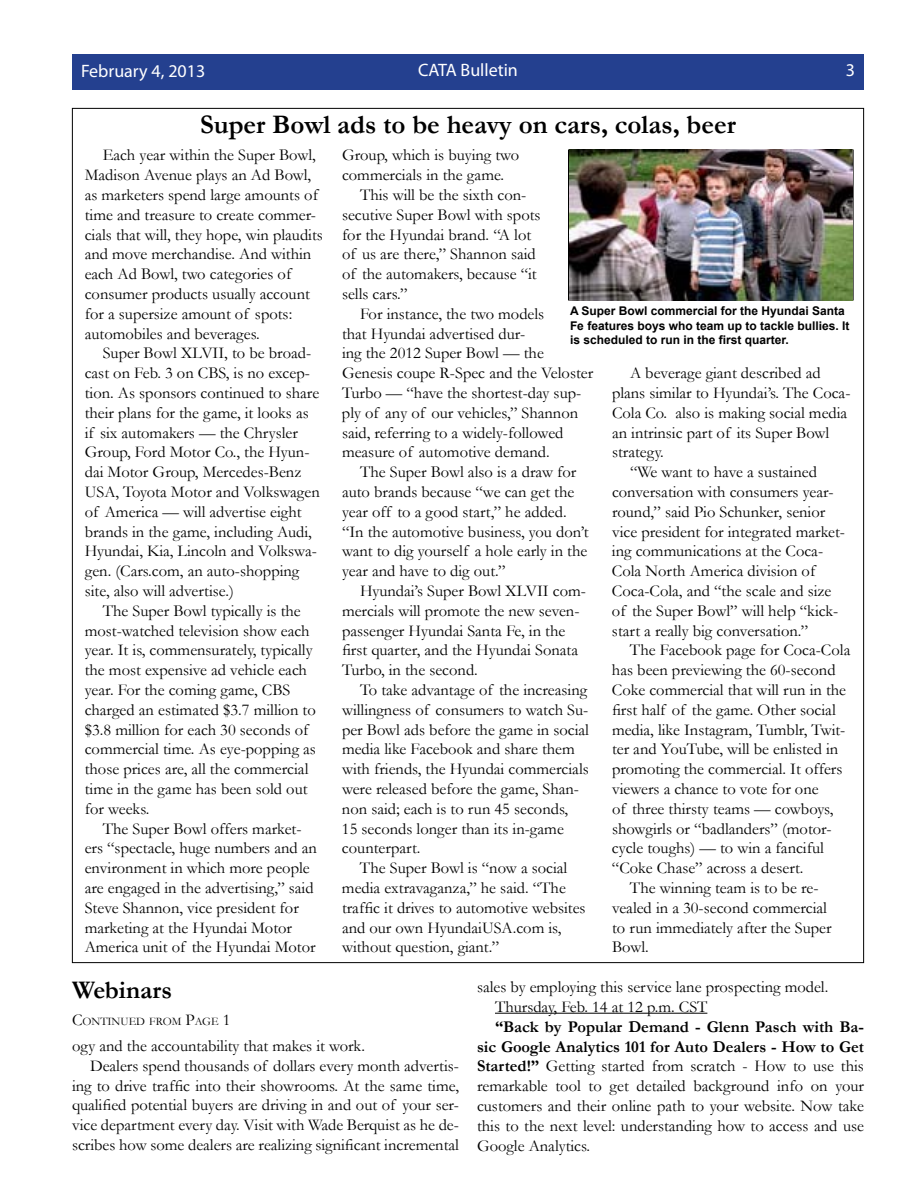
<style>
.page{position:relative;width:918px;height:1188px;background:#fff}
.page>*{position:absolute;margin:0;border:0;box-sizing:border-box;transform-origin:0 0}
.t1{font:700 27px "Garamond";color:#000}
.t2{font:700 25.5px "Garamond";color:#000}
.t3{font:18px "Myriad Pro";color:#fff}
.t4{font:16.5px/19.8px "Garamond";color:#000}
.t5{font:700 12px/14.4px "Arial";color:#000}
.t6{font:11.55px "Garamond";color:#000}
.s1{font-weight:700}
.s2{font-size:16.5px}
</style>
<div class="page">
<div style="left:72px;top:54px;width:792px;height:36px;background:#24408f"></div>
<img style="left:569px;top:150px;width:284px;height:150px">
<hr style="left:495px;top:1013px;width:212px;height:1px;background:#000">
<p class="t3" style="left:81px;top:59px;width:126px">February 4, 2013</p>
<p class="t3" style="left:418px;top:58px;width:101px">CATA Bulletin</p>
<p class="t3" style="left:846px;top:58px;width:11px">3</p>
<h1 class="t1" style="left:200px;top:106px;width:538px">Super Bowl ads to be heavy on cars, colas, beer</h1>
<p class="t4" style="left:342px;top:145px;width:179px">Group, which is buying two</p>
<p class="t4" style="left:342px;top:165px;width:164px">commercials in the game.</p>
<p class="t4" style="left:360px;top:185px;width:168px">This will be the sixth con-</p>
<p class="t4" style="left:342px;top:204px;width:200px">secutive Super Bowl with spots</p>
<p class="t4" style="left:342px;top:224px;width:191px">for the Hyundai brand. “A lot</p>
<p class="t4" style="left:342px;top:244px;width:195px">of us are there,” Shannon said</p>
<p class="t4" style="left:342px;top:264px;width:196px">of the automakers, because “it</p>
<p class="t4" style="left:342px;top:284px;width:67px">sells cars.”</p>
<p class="t4" style="left:360px;top:303px;width:186px">For instance, the two models</p>
<p class="t4" style="left:342px;top:323px;width:185px">that Hyundai advertised dur-</p>
<p class="t4" style="left:342px;top:343px;width:203px">ing the 2012 Super Bowl — the</p>
<p class="t4" style="left:342px;top:363px;width:253px">Genesis coupe R-Spec and the Veloster</p>
<p class="t4" style="left:342px;top:383px;width:241px">Turbo — “have the shortest-day sup-</p>
<p class="t4" style="left:342px;top:402px;width:238px">ply of any of our vehicles,” Shannon</p>
<p class="t4" style="left:342px;top:422px;width:223px">said, referring to a widely-followed</p>
<p class="t4" style="left:342px;top:442px;width:209px">measure of automotive demand.</p>
<p class="t4" style="left:360px;top:462px;width:218px">The Super Bowl also is a draw for</p>
<p class="t4" style="left:342px;top:482px;width:234px">auto brands because “we can get the</p>
<p class="t4" style="left:342px;top:501px;width:226px">year off to a good start,” he added.</p>
<p class="t4" style="left:342px;top:521px;width:248px">“In the automotive business, you don’t</p>
<p class="t4" style="left:342px;top:541px;width:247px">want to dig yourself a hole early in the</p>
<p class="t4" style="left:342px;top:561px;width:165px">year and have to dig out.”</p>
<p class="t4" style="left:360px;top:581px;width:228px">Hyundai’s Super Bowl XLVII com-</p>
<p class="t4" style="left:342px;top:600px;width:239px">mercials will promote the new seven-</p>
<p class="t4" style="left:342px;top:620px;width:225px">passenger Hyundai Santa Fe, in the</p>
<p class="t4" style="left:342px;top:640px;width:238px">first quarter, and the Hyundai Sonata</p>
<p class="t4" style="left:342px;top:660px;width:137px">Turbo, in the second.</p>
<p class="t4" style="left:360px;top:680px;width:229px">To take advantage of the increasing</p>
<p class="t4" style="left:342px;top:699px;width:248px">willingness of consumers to watch Su-</p>
<p class="t4" style="left:342px;top:719px;width:249px">per Bowl ads before the game in social</p>
<p class="t4" style="left:342px;top:739px;width:234px">media like Facebook and share them</p>
<p class="t4" style="left:342px;top:759px;width:248px">with friends, the Hyundai commercials</p>
<p class="t4" style="left:342px;top:779px;width:239px">were released before the game, Shan-</p>
<p class="t4" style="left:342px;top:798px;width:228px">non said; each is to run 45 seconds,</p>
<p class="t4" style="left:342px;top:818px;width:223px">15 seconds longer than its in-game</p>
<p class="t4" style="left:342px;top:838px;width:80px">counterpart.</p>
<p class="t4" style="left:360px;top:858px;width:209px">The Super Bowl is “now a social</p>
<p class="t4" style="left:342px;top:878px;width:225px">media extravaganza,” he said. “The</p>
<p class="t4" style="left:342px;top:897px;width:245px">traffic it drives to automotive websites</p>
<p class="t4" style="left:342px;top:917px;width:221px">and our own HyundaiUSA.com is,</p>
<p class="t4" style="left:342px;top:937px;width:159px">without question, giant.”</p>
<p class="t4" style="left:85px;top:145px;width:240px;text-indent:18px">Each year within the Super Bowl, Madison Avenue plays an Ad Bowl, as marketers spend large amounts of time and treasure to create commer&shy;cials that will, they hope, win plaudits and move merchandise. And within each Ad Bowl, two categories of consumer products usually account for a supersize amount of spots: automobiles and beverages.</p>
<p class="t4" style="left:85px;top:343px;width:237px;text-indent:18px">Super Bowl XLVII, to be broad&shy;cast on Feb. 3 on CBS, is no excep&shy;tion. As sponsors continued to share their plans for the game, it looks as if six automakers — the Chrysler<br>Group, Ford Motor Co., the Hyun&shy;dai Motor Group, Mercedes-Benz<br>USA, Toyota Motor and Volkswagen of America — will advertise eight brands in the game, including Audi,<br>Hyundai, Kia, Lincoln and Volkswa&shy;gen. (Cars.com, an auto-shopping site, also will advertise.)</p>
<p class="t4" style="left:85px;top:600px;width:233px;text-indent:18px">The Super Bowl typically is the most-watched television show each year. It is, commensurately, typically the most expensive ad vehicle each year. For the coming game, CBS charged an estimated $3.7 million to $3.8 million for each 30 seconds of commercial time. As eye-popping as those prices are, all the commercial time in the game has been sold out for weeks.</p>
<p class="t4" style="left:85px;top:818px;width:234px;text-indent:18px">The Super Bowl offers market&shy;ers “spectacle, huge numbers and an environment in which more people are engaged in the advertising,” said Steve Shannon, vice president for marketing at the Hyundai Motor America unit of the Hyundai Motor</p>
<p class="t5" style="left:570px;top:304px;width:281px">A Super Bowl commercial for the Hyundai Santa<br>Fe features boys who team up to tackle bullies. It is scheduled to run in the first quarter.</p>
<p class="t4" style="left:630px;top:363px;width:192px">A beverage giant described ad</p>
<p class="t4" style="left:612px;top:383px;width:240px">plans similar to Hyundai’s. The Coca-</p>
<p class="t4" style="left:612px;top:402px;width:237px">Cola Co. also is making social media</p>
<p class="t4" style="left:612px;top:422px;width:219px">an intrinsic part of its Super Bowl</p>
<p class="t4" style="left:612px;top:442px;width:53px">strategy.</p>
<p class="t4" style="left:630px;top:462px;width:188px">“We want to have a sustained</p>
<p class="t4" style="left:612px;top:482px;width:223px">conversation with consumers year-</p>
<p class="t4" style="left:612px;top:501px;width:215px">round,” said Pio Schunker, senior</p>
<p class="t4" style="left:612px;top:521px;width:235px">vice president for integrated market-</p>
<p class="t4" style="left:612px;top:541px;width:213px">ing communications at the Coca-</p>
<p class="t4" style="left:612px;top:561px;width:205px">Cola North America division of</p>
<p class="t4" style="left:612px;top:581px;width:221px">Coca-Cola, and “the scale and size</p>
<p class="t4" style="left:612px;top:600px;width:228px">of the Super Bowl” will help “kick-</p>
<p class="t4" style="left:612px;top:620px;width:198px">start a really big conversation.”</p>
<p class="t4" style="left:630px;top:640px;width:222px">The Facebook page for Coca-Cola</p>
<p class="t4" style="left:612px;top:660px;width:225px">has been previewing the 60-second</p>
<p class="t4" style="left:612px;top:680px;width:236px">Coke commercial that will run in the</p>
<p class="t4" style="left:612px;top:699px;width:225px">first half of the game. Other social</p>
<p class="t4" style="left:612px;top:719px;width:235px">media, like Instagram, Tumblr, Twit-</p>
<p class="t4" style="left:612px;top:739px;width:228px">ter and YouTube, will be enlisted in</p>
<p class="t4" style="left:612px;top:759px;width:232px">promoting the commercial. It offers</p>
<p class="t4" style="left:612px;top:779px;width:208px">viewers a chance to vote for one</p>
<p class="t4" style="left:612px;top:798px;width:223px">of three thirsty teams — cowboys,</p>
<p class="t4" style="left:612px;top:818px;width:221px">showgirls or “badlanders” (motor-</p>
<p class="t4" style="left:612px;top:838px;width:213px">cycle toughs) — to win a fanciful</p>
<p class="t4" style="left:612px;top:858px;width:193px">“Coke Chase” across a desert.</p>
<p class="t4" style="left:630px;top:878px;width:190px">The winning team is to be re-</p>
<p class="t4" style="left:612px;top:897px;width:217px">vealed in a 30-second commercial</p>
<p class="t4" style="left:612px;top:917px;width:221px">to run immediately after the Super</p>
<p class="t4" style="left:612px;top:937px;width:38px">Bowl.</p>
<p class="t4" style="left:495px;top:977px;width:335px;text-indent:-18px">sales by employing this service lane prospecting model.<br>Thursday, Feb. 14 at 12 p.m. CST</p>
<p class="t4" style="left:477px;top:1016px;width:389px;text-align:justify;text-indent:18px"><span class="s1">“Back by Popular Demand - Glenn Pasch with Ba&shy;sic Google Analytics 101 for Auto Dealers - How to Get Started!”</span> Getting started from scratch - How to use this remarkable tool to get detailed background info on your customers and their online path to your website. Now take this to the next level: understanding how to access and use Google Analytics.</p>
<h2 class="t2" style="left:72px;top:973px;width:102px">Webinars</h2>
<p class="t6" style="left:72px;top:1013px;width:160px"><span class="s2">C</span>ontinued from <span class="s2">P</span>age <span class="s2">1</span></p>
<p class="t4" style="left:72px;top:1036px;width:294px">ogy and the accountability that makes it work.</p>
<p class="t4" style="left:90px;top:1055px;width:371px">Dealers spend thousands of dollars every month advertis-</p>
<p class="t4" style="left:72px;top:1075px;width:389px">ing to drive traffic into their showrooms. At the same time,</p>
<p class="t4" style="left:72px;top:1095px;width:389px">qualified potential buyers are driving in and out of your ser-</p>
<p class="t4" style="left:72px;top:1115px;width:389px">vice department every day. Visit with Wade Berquist as he de-</p>
<p class="t4" style="left:72px;top:1135px;width:389px">scribes how some dealers are realizing significant incremental</p>
</div>
